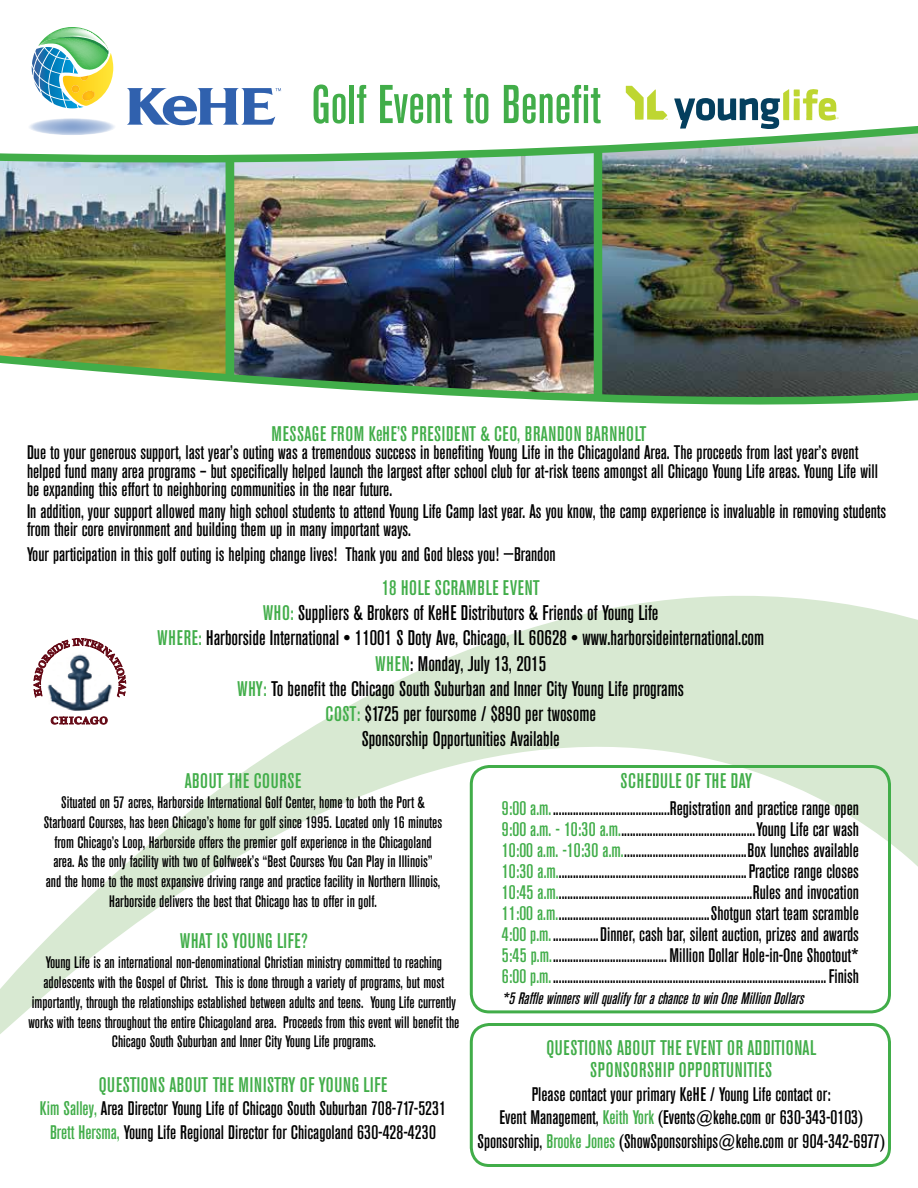
<style>
.page{position:relative;width:918px;height:1188px;background:#fff}
.page>*{position:absolute;margin:0;border:0;box-sizing:border-box;transform-origin:0 0}
.t1{font:500 condensed 54px "Akzidenz Grotesk BE";color:#41ad49}
.t2{font:500 condensed 21px/25.2px "Akzidenz Grotesk BE";color:#000;text-align:center}
.t3{font:500 condensed 21px/22.5px "Akzidenz Grotesk BE";letter-spacing:.03em;color:#41ad49;text-align:center}
.t4{font:500 condensed 19.5px/21px "Akzidenz Grotesk BE";color:#000}
.t5{font:500 condensed 16.5px/19.8px "Akzidenz Grotesk BE";color:#000;text-align:center}
.t6{font:italic 500 condensed 16.5px "Akzidenz Grotesk BE";color:#000}
.s1{color:#41ad49}
</style>
<div class="page">
<img style="left:0;top:125px;width:918px;height:280px">
<svg style="left:0;top:553px;width:918px;height:494px"></svg>
<svg style="left:674px;top:89px;width:165px;height:41px"></svg>
<svg style="left:626px;top:86px;width:42px;height:34px"></svg>
<svg style="left:27px;top:118px;width:90px;height:17px"></svg>
<svg style="left:31px;top:27px;width:82px;height:81px"></svg>
<svg style="left:127px;top:88px;width:154px;height:37px"></svg>
<svg style="left:34px;top:637px;width:92px;height:60px"></svg>
<img style="left:46px;top:651px;width:69px;height:60px">
<svg style="left:51px;top:717px;width:56px;height:7px"></svg>
<div style="left:470px;top:765px;width:421px;height:248px;border:3px solid #41ad49;border-radius:18px"></div>
<div style="left:470px;top:1023px;width:421px;height:144px;border:3px solid #41ad49;border-radius:18px"></div>
<svg style="left:504px;top:553px;width:9px;height:2px"></svg>
<h1 class="t1" style="left:311px;top:75px;width:291px">Golf Event to Benefit</h1>
<p class="t3" style="left:271px;top:423px;width:377px">MESSAGE FROM KeHE’S PRESIDENT &amp; CEO, BRANDON BARNHOLT</p>
<p class="t4" style="left:27px;top:444px;width:852px;line-height:18.3px">Due to your generous support, last year’s outing was a tremendous success in benefiting Young Life in the Chicagoland Area. The proceeds from last year’s event helped fund many area programs – but specifically helped launch the largest after school club for at-risk teens amongst all Chicago Young Life areas. Young Life will be expanding this effort to neighboring communities in the near future.</p>
<p class="t4" style="left:27px;top:502px;width:861px;line-height:18.3px">In addition, your support allowed many high school students to attend Young Life Camp last year. As you know, the camp experience is invaluable in removing students from their core environment and building them up in many important ways.</p>
<p class="t4" style="left:27px;top:544px;width:530px">Your participation in this golf outing is helping change lives! Thank you and God bless you! Brandon</p>
<p class="t2" style="left:157px;top:576px;width:608px"><span class="s1">18 HOLE SCRAMBLE EVENT<br>WHO:</span> Suppliers &amp; Brokers of KeHE Distributors &amp; Friends of Young Life<br><span class="s1">WHERE:</span> Harborside International • 11001 S Doty Ave, Chicago, IL 60628 • www.harborsideinternational.com <span class="s1">WHEN</span>: Monday, July 13, 2015<br><span class="s1">WHY:</span> To benefit the Chicago South Suburban and Inner City Young Life programs<br><span class="s1">COST:</span> $1725 per foursome / $890 per twosome<br>Sponsorship Opportunities Available</p>
<p class="t3" style="left:185px;top:770px;width:118px">ABOUT THE COURSE</p>
<p class="t5" style="left:44px;top:793px;width:400px">Situated on 57 acres, Harborside International Golf Center, home to both the Port &amp; Starboard Courses, has been Chicago’s home for golf since 1995. Located only 16 minutes from Chicago’s Loop, Harborside offers the premier golf experience in the Chicagoland area. As the only facility with two of Golfweek’s “Best Courses You Can Play in Illinois” and the home to the most expansive driving range and practice facility in Northern Illinois, Harborside delivers the best that Chicago has to offer in golf.</p>
<p class="t3" style="left:180px;top:930px;width:129px">WHAT IS YOUNG LIFE?</p>
<p class="t5" style="left:28px;top:953px;width:433px">Young Life is an international non-denominational Christian ministry committed to reaching adolescents with the Gospel of Christ. This is done through a variety of programs, but most importantly, through the relationships established between adults and teens. Young Life currently works with teens throughout the entire Chicagoland area. Proceeds from this event will benefit the Chicago South Suburban and Inner City Young Life programs.</p>
<p class="t3" style="left:99px;top:1074px;width:290px">QUESTIONS ABOUT THE MINISTRY OF YOUNG LIFE</p>
<p class="t4" style="left:40px;top:1097px;width:408px;line-height:23.4px;text-align:center"><span class="s1">Kim Salley,</span> Area Director Young Life of Chicago South Suburban 708-717-5231<br><span class="s1">Brett Hersma,</span> Young Life Regional Director for Chicagoland 630-428-4230</p>
<p class="t3" style="left:621px;top:770px;width:133px">SCHEDULE OF THE DAY</p>
<p class="t4" style="left:502px;top:798px;width:359px;text-align:justify"><span class="s1">9:00 a.m.</span>.........................................Registration and practice range open <span class="s1">9:00 a.m. - 10:30 a.m.</span>...............................................Young Life car wash <span class="s1">10:00 a.m. -10:30 a.m.</span>...........................................Box lunches available <span class="s1">10:30 a.m.</span>..................................................................Practice range closes <span class="s1">10:45 a.m.</span>....................................................................Rules and invocation <span class="s1">11:00 a.m.</span>.....................................................Shotgun start team scramble <span class="s1">4:00 p.m.</span>................Dinner, cash bar, silent auction, prizes and awards <span class="s1">5:45 p.m.</span>........................................ Million Dollar Hole-in-One Shootout* <span class="s1">6:00 p.m.</span>................................................................................................Finish</p>
<p class="t6" style="left:502px;top:989px;width:307px">*5RafflewinnerswillqualifyforachancetowinOneMillionDollars</p>
<p class="t3" style="left:546px;top:1037px;width:271px">QUESTIONS ABOUT THE EVENT OR ADDITIONAL<br>SPONSORSHIP OPPORTUNITIES</p>
<p class="t4" style="left:478px;top:1083px;width:409px;line-height:23.4px;text-align:center">Please contact your primary KeHE / Young Life contact or:<br>Event Management, <span class="s1">Keith York</span> (Events@kehe.com or 630-343-0103)<br>Sponsorship, <span class="s1">Brooke Jones</span> (ShowSponsorships@kehe.com or 904-342-6977)</p>
</div>
